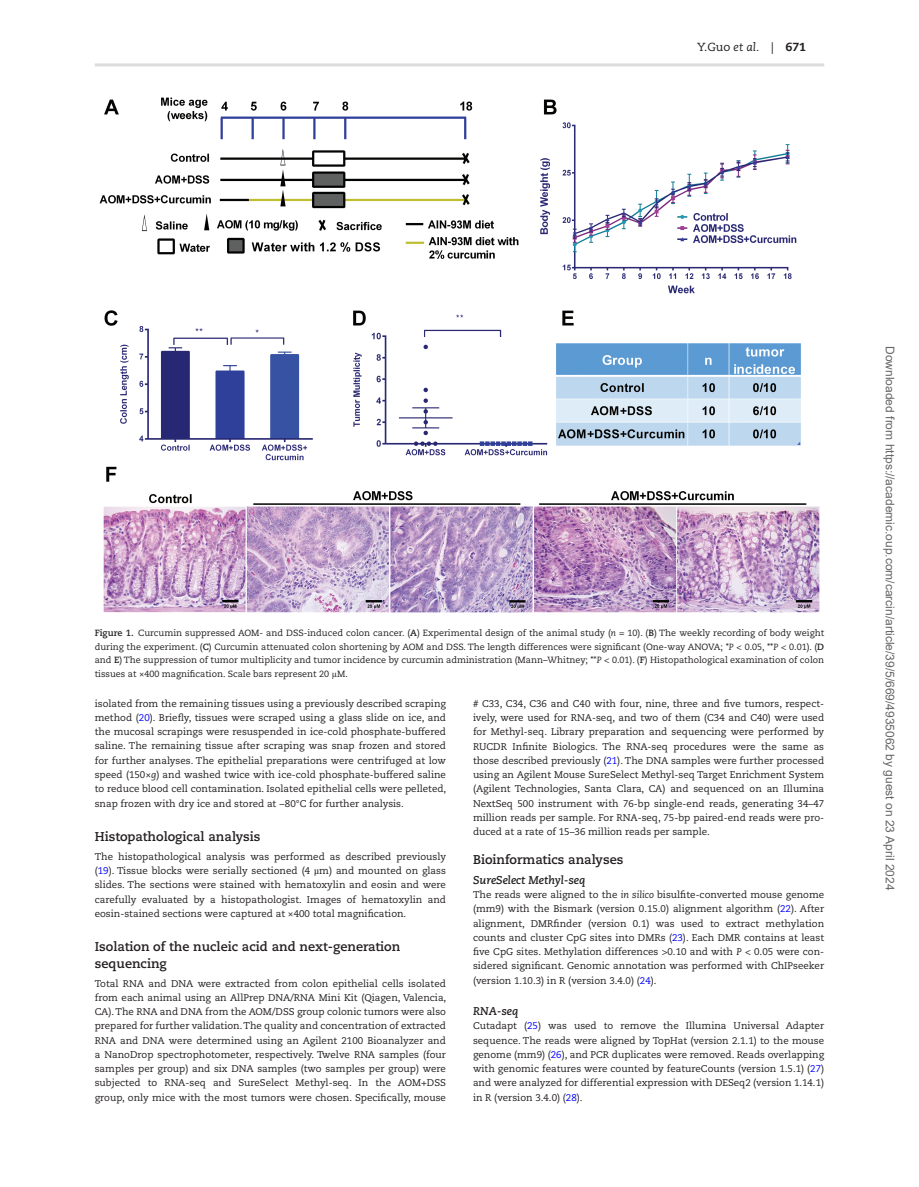
<style>
.page{position:relative;width:919px;height:1187px;background:#fff}
.page>*{position:absolute;margin:0;border:0;box-sizing:border-box;transform-origin:0 0}
.t1{font:700 12.75px/16.5px "Caecilia LT Std";color:#231f20}
.t2{font:12px "Arial";color:#666}
.t3{font:11.7px "Caecilia LT Std";color:#231f20}
.t4{font:italic 700 11.25px "Caecilia LT Std";color:#231f20}
.t5{font:9.75px/14.2px "Caecilia LT Std";color:#231f20;text-align:justify}
.t6{font:9px/13.5px "Caecilia LT Std";color:#231f20;text-align:justify}
.s1{font-style:italic}
.s2{font-weight:800}
.s3{font-weight:700}
.s4{font-family:"Gandhari Unicode"}
.s5{color:#00f}
</style>
<div class="page">
<hr style="left:95px;top:63px;width:729px;height:3px;background:#dcdddf">
<img style="left:99px;top:98px;width:720px;height:514px">
<p class="t3" style="left:697px;top:41px;width:110px">Y.Guo <span class="s1">et al.</span> | <span class="s2">671</span></p>
<p class="t6" style="left:95px;top:626px;width:731px"><span class="s3">Figure 1.</span> Curcumin suppressed AOM- and DSS-induced colon cancer. (<span class="s3">A</span>) Experimental design of the animal study (<span class="s1">n</span> = 10). (<span class="s3">B</span>) The weekly recording of body weight during the experiment. (<span class="s3">C</span>) Curcumin attenuated colon shortening by AOM and DSS. The length differences were significant (One-way ANOVA; *<span class="s1">P</span> &lt; 0.05, **<span class="s1">P</span> &lt; 0.01). (<span class="s3">D </span>and <span class="s3">E</span>) The suppression of tumor multiplicity and tumor incidence by curcumin administration (Mann–Whitney; **<span class="s1">P</span> &lt; 0.01). (<span class="s3">F</span>) Histopathological examination of colon tissues at <span class="s4">×</span>400 magnification. Scale bars represent 20 <span class="s4">μ</span>M.</p>
<p class="t5" style="left:95px;top:696px;width:353px">isolated from the remaining tissues using a previously described scraping method (<span class="s5">20</span>). Briefly, tissues were scraped using a glass slide on ice, and the mucosal scrapings were resuspended in ice-cold phosphate-buffered saline. The remaining tissue after scraping was snap frozen and stored for further analyses. The epithelial preparations were centrifuged at low speed (150<span class="s4">×</span><span class="s1">g</span>) and washed twice with ice-cold phosphate-buffered saline to reduce blood cell contamination. Isolated epithelial cells were pelleted, snap frozen with dry ice and stored at −80°C for further analysis.</p>
<h1 class="t1" style="left:95px;top:828px;width:167px">Histopathological analysis</h1>
<p class="t5" style="left:95px;top:849px;width:353px">The histopathological analysis was performed as described previously (<span class="s5">19</span>). Tissue blocks were serially sectioned (4 <span class="s4">µ</span>m) and mounted on glass slides. The sections were stained with hematoxylin and eosin and were carefully evaluated by a histopathologist. Images of hematoxylin and eosin-stained sections were captured at <span class="s4">×</span>400 total magnification.</p>
<h1 class="t1" style="left:95px;top:938px;width:307px">Isolation of the nucleic acid and next-generation sequencing</h1>
<p class="t5" style="left:95px;top:976px;width:353px">Total RNA and DNA were extracted from colon epithelial cells isolated from each animal using an AllPrep DNA/RNA Mini Kit (Qiagen, Valencia, CA). The RNA and DNA from the AOM/DSS group colonic tumors were also prepared for further validation. The quality and concentration of extracted RNA and DNA were determined using an Agilent 2100 Bioanalyzer and a NanoDrop spectrophotometer, respectively. Twelve RNA samples (four samples per group) and six DNA samples (two samples per group) were subjected to RNA-seq and SureSelect Methyl-seq. In the AOM+DSS group, only mice with the most tumors were chosen. Specifically, mouse</p>
<p class="t5" style="left:473px;top:696px;width:353px"># C33, C34, C36 and C40 with four, nine, three and five tumors, respect&shy;ively, were used for RNA-seq, and two of them (C34 and C40) were used for Methyl-seq. Library preparation and sequencing were performed by RUCDR Infinite Biologics. The RNA-seq procedures were the same as those described previously (<span class="s5">21</span>). The DNA samples were further processed using an Agilent Mouse SureSelect Methyl-seq Target Enrichment System (Agilent Technologies, Santa Clara, CA) and sequenced on an Illumina NextSeq 500 instrument with 76-bp single-end reads, generating 34–47 million reads per sample. For RNA-seq, 75-bp paired-end reads were pro&shy;duced at a rate of 15–36 million reads per sample.</p>
<h1 class="t1" style="left:473px;top:851px;width:152px">Bioinformatics analyses</h1>
<p class="t4" style="left:473px;top:873px;width:114px">SureSelect Methyl-seq</p>
<p class="t5" style="left:473px;top:887px;width:353px">The reads were aligned to the <span class="s1">in silico</span> bisulfite-converted mouse genome (mm9) with the Bismark (version 0.15.0) alignment algorithm (<span class="s5">22</span>). After alignment, DMRfinder (version 0.1) was used to extract methylation counts and cluster CpG sites into DMRs (<span class="s5">23</span>). Each DMR contains at least five CpG sites. Methylation differences &gt;0.10 and with <span class="s1">P</span> &lt; 0.05 were con&shy;sidered significant. Genomic annotation was performed with ChIPseeker (version 1.10.3) in R (version 3.4.0) (<span class="s5">24</span>).</p>
<p class="t4" style="left:473px;top:1004px;width:47px">RNA-seq</p>
<p class="t5" style="left:473px;top:1018px;width:353px">Cutadapt (<span class="s5">25</span>) was used to remove the Illumina Universal Adapter sequence. The reads were aligned by TopHat (version 2.1.1) to the mouse genome (mm9) (<span class="s5">26</span>), and PCR duplicates were removed. Reads overlapping with genomic features were counted by featureCounts (version 1.5.1) (<span class="s5">27</span>) and were analyzed for differential expression with DESeq2 (version 1.14.1) in R (version 3.4.0) (<span class="s5">28</span>).</p>
<p class="t2" style="left:894px;top:346px;width:545px;rotate:90deg">Downloaded from https://academic.oup.com/carcin/article/39/5/669/4935062 by guest on 23 April 2024</p>
</div>
